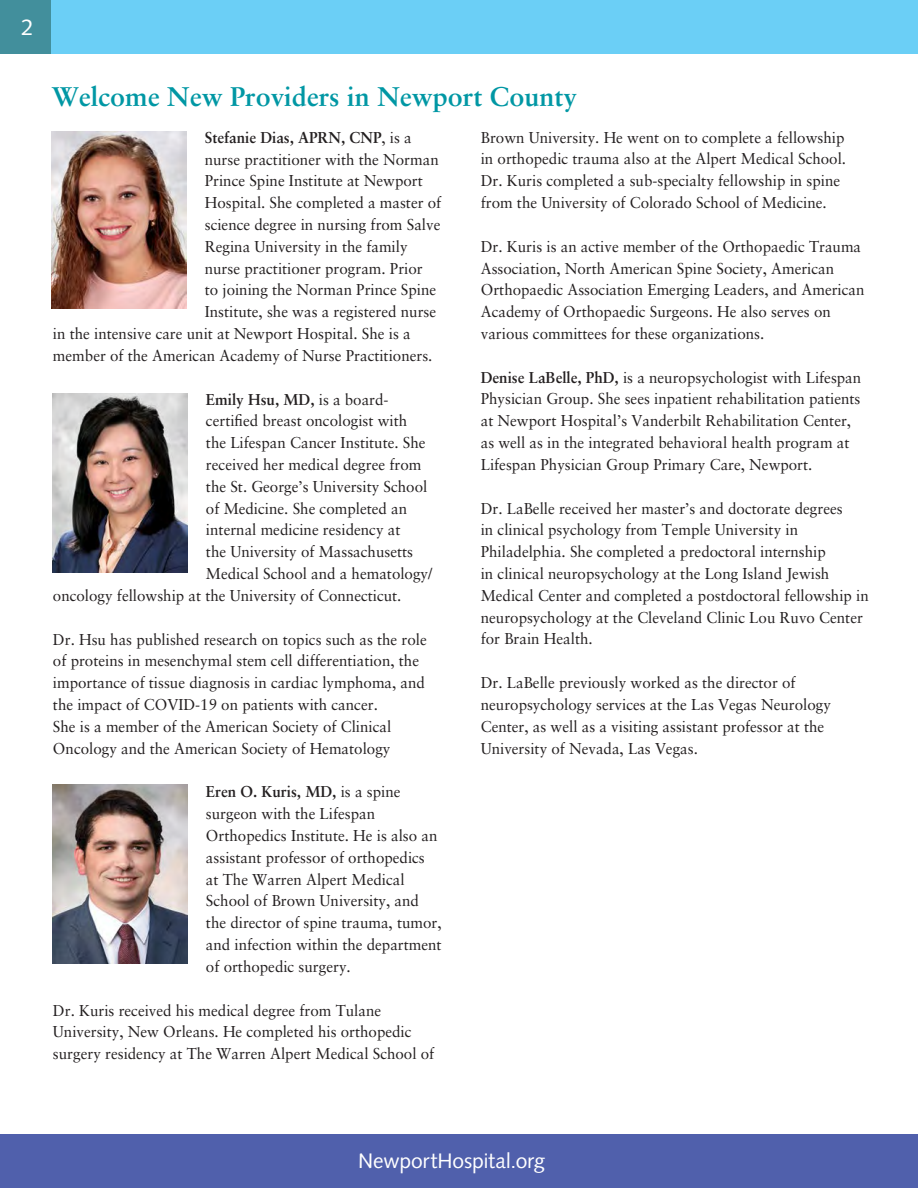
<style>
.page{position:relative;width:918px;height:1188px;background:#fff}
.page>*{position:absolute;margin:0;border:0;box-sizing:border-box;transform-origin:0 0}
.t1{font:700 27px "Sabon";color:#0097a4}
.t2{font:22.5px "Syntax";color:#fff}
.t3{font:21px "Syntax";letter-spacing:-.005em;color:#fff}
.t4{font:15.75px/21.8px "Sabon";color:#231f20;scale:.96 1}
.t5{font:700 15.75px "Sabon";color:#231f20;scale:.96 1}
.s1{font-weight:400}
.s2{font-weight:700}
</style>
<div class="page">
<div style="left:0;top:0;width:52px;height:54px;background:#428f9c"></div>
<div style="left:52px;top:0;width:866px;height:54px;background:#6bcff6"></div>
<img style="left:52px;top:131px;width:135px;height:178px">
<img style="left:53px;top:394px;width:135px;height:178px">
<img style="left:53px;top:785px;width:135px;height:178px">
<div style="left:0;top:1134px;width:918px;height:54px;background:#5060ac"></div>
<p class="t2" style="left:21px;top:14px;width:14px">2</p>
<h2 class="t1" style="left:52px;top:79px;width:527px">Welcome New Providers in Newport County</h2>
<p class="t5" style="left:205px;top:127px;width:217px">Stefanie Dias, APRN, CNP<span class="s1">, is a</span></p>
<p class="t4" style="left:205px;top:148px;width:245px">nurse practitioner with the Norman</p>
<p class="t4" style="left:205px;top:170px;width:229px">Prince Spine Institute at Newport</p>
<p class="t4" style="left:205px;top:192px;width:248px">Hospital. She completed a master of</p>
<p class="t4" style="left:205px;top:213px;width:247px">science degree in nursing from Salve</p>
<p class="t4" style="left:205px;top:235px;width:213px">Regina University in the family</p>
<p class="t4" style="left:205px;top:257px;width:229px">nurse practitioner program. Prior</p>
<p class="t4" style="left:205px;top:279px;width:243px">to joining the Norman Prince Spine</p>
<p class="t4" style="left:205px;top:301px;width:243px">Institute, she was a registered nurse</p>
<p class="t4" style="left:53px;top:323px;width:374px">in the intensive care unit at Newport Hospital. She is a</p>
<p class="t4" style="left:53px;top:344px;width:397px">member of the American Academy of Nurse Practitioners.</p>
<h5 class="t5" style="left:206px;top:389px;width:192px">Emily Hsu, MD, <span class="s1">is a board-</span></h5>
<p class="t4" style="left:206px;top:410px;width:211px">certifed breast oncologist with</p>
<p class="t4" style="left:206px;top:432px;width:230px">the Lifespan Cancer Institute. She</p>
<p class="t4" style="left:206px;top:454px;width:226px">received her medical degree from</p>
<p class="t4" style="left:206px;top:475px;width:232px">the St. George’s University School</p>
<p class="t4" style="left:206px;top:497px;width:211px">of Medicine. She completed an</p>
<p class="t4" style="left:206px;top:519px;width:204px">internal medicine residency at</p>
<p class="t4" style="left:206px;top:541px;width:217px">the University of Massachusetts</p>
<p class="t4" style="left:206px;top:563px;width:237px">Medical School and a hematology/</p>
<p class="t4" style="left:53px;top:584px;width:365px">oncology fellowship at the University of Connecticut.</p>
<p class="t4" style="left:53px;top:628px;width:391px">Dr. Hsu has published research on topics such as the role of proteins in mesenchymal stem cell differentiation, the importance of tissue diagnosis in cardiac lymphoma, and the impact of COVID-19 on patients with cancer.<br>She is a member of the American Society of Clinical Oncology and the American Society of Hematology</p>
<p class="t4" style="left:206px;top:781px;width:247px"><span class="s2">Eren O. Kuris, MD,</span> is a spine surgeon with the Lifespan<br>Orthopedics Institute. He is also an assistant professor of orthopedics<br>at The Warren Alpert Medical<br>School of Brown University, and the director of spine trauma, tumor, and infection within the department of orthopedic surgery.</p>
<p class="t4" style="left:53px;top:999px;width:399px">Dr. Kuris received his medical degree from Tulane<br>University, New Orleans. He completed his orthopedic surgery residency at The Warren Alpert Medical School of</p>
<p class="t4" style="left:481px;top:126px;width:382px">Brown University. He went on to complete a fellowship in orthopedic trauma also at the Alpert Medical School.<br>Dr. Kuris completed a sub-specialty fellowship in spine from the University of Colorado School of Medicine.</p>
<p class="t4" style="left:481px;top:235px;width:401px">Dr. Kuris is an active member of the Orthopaedic Trauma Association, North American Spine Society, American Orthopaedic Association Emerging Leaders, and American Academy of Orthopaedic Surgeons. He also serves on various committees for these organizations.</p>
<p class="t4" style="left:481px;top:366px;width:398px"><span class="s2">Denise LaBelle, PhD,</span> is a neuropsychologist with Lifespan Physician Group. She sees inpatient rehabilitation patients at Newport Hospital’s Vanderbilt Rehabilitation Center, as well as in the integrated behavioral health program at Lifespan Physician Group Primary Care, Newport.</p>
<p class="t4" style="left:481px;top:497px;width:406px">Dr. LaBelle received her master’s and doctorate degrees<br>in clinical psychology from Temple University in Philadelphia. She completed a predoctoral internship<br>in clinical neuropsychology at the Long Island Jewish Medical Center and completed a postdoctoral fellowship in neuropsychology at the Cleveland Clinic Lou Ruvo Center for Brain Health.</p>
<p class="t4" style="left:481px;top:672px;width:366px">Dr. LaBelle previously worked as the director of neuropsychology services at the Las Vegas Neurology Center, as well as a visiting assistant professor at the University of Nevada, Las Vegas.</p>
<p class="t3" style="left:358px;top:1148px;width:189px">NewportHospital.org</p>
</div>
